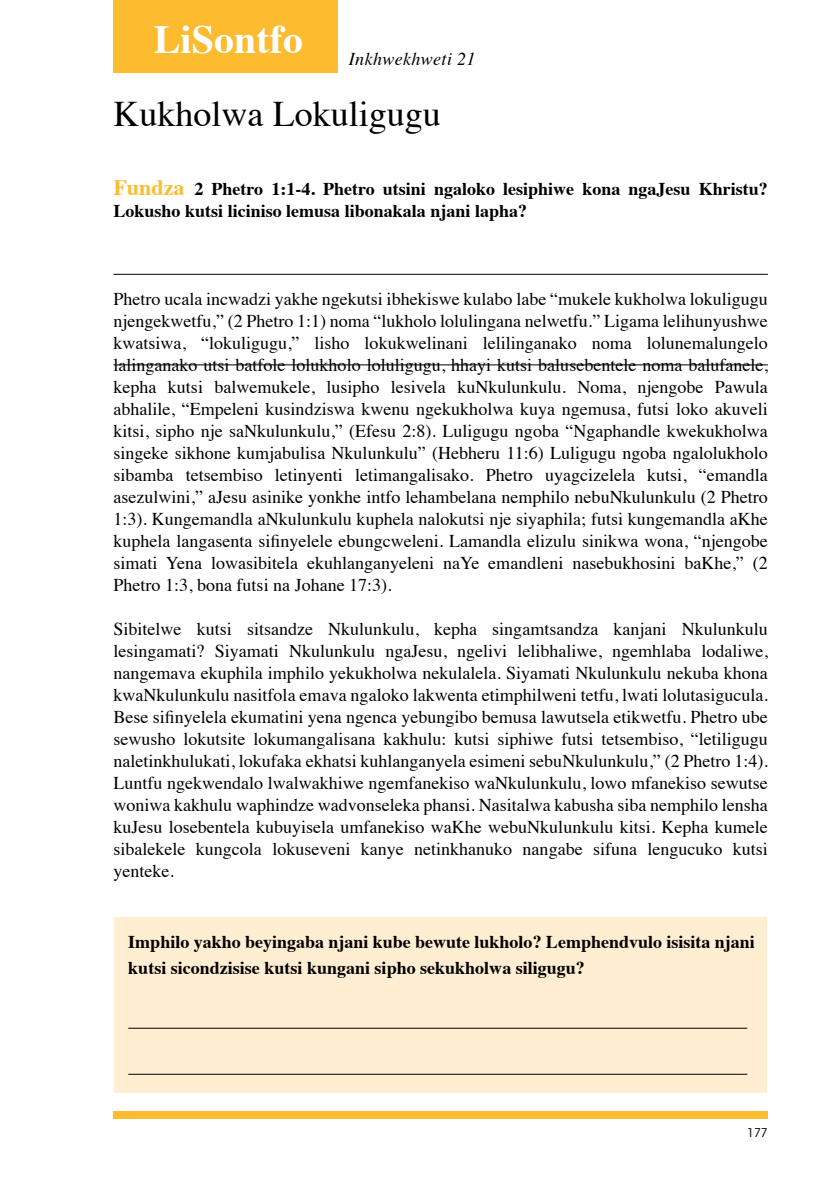
<style>
.page{position:relative;width:840px;height:1191px;background:#fff}
.page>*{position:absolute;margin:0;border:0;box-sizing:border-box;transform-origin:0 0}
.t1{font:700 40px "Times";color:#fff}
.t2{font:36px "Times";color:#000}
.t3{font:18px/22px "Times";color:#000;text-align:justify}
.t4{font:700 18px/22px "Times";color:#000}
.t5{font:italic 18px "Times";letter-spacing:.02em;color:#000}
.t6{font:12px "ITC Avant Garde Std";color:#000}
.s1{font-size:22px;color:#fdbb30}
</style>
<div class="page">
<div style="left:113px;top:1111px;width:654px;height:8px;background:#fdbb30"></div>
<div style="left:113px;top:0;width:225px;height:72px;background:#fdbb30"></div>
<hr style="left:113px;top:274px;width:654px;height:1px;background:#000">
<hr style="left:113px;top:364px;width:654px;height:1px;background:#000">
<div style="left:114px;top:917px;width:652px;height:175px;background:#ffeed2"></div>
<hr style="left:128px;top:1027px;width:618px;height:1px;background:#000">
<hr style="left:128px;top:1073px;width:618px;height:1px;background:#000">
<h1 class="t1" style="left:154px;top:1px;width:150px">LiSontfo</h1>
<p class="t5" style="left:349px;top:43px;width:128px">Inkhwekhweti 21</p>
<h2 class="t2" style="left:113px;top:80px;width:328px">Kukholwa Lokuligugu</h2>
<p class="t4" style="left:113px;top:176px;width:655px"><span class="s1">Fundza</span> 2 Phetro 1:1-4. Phetro utsini ngaloko lesiphiwe kona ngaJesu Khristu?<br>Lokusho kutsi liciniso lemusa libonakala njani lapha?</p>
<p class="t3" style="left:113px;top:286px;width:655px">Phetro ucala incwadzi yakhe ngekutsi ibhekiswe kulabo labe “mukele kukholwa lokuligugu njengekwetfu,” (2 Phetro 1:1) noma “lukholo lolulingana nelwetfu.” Ligama lelihunyushwe kwatsiwa, “lokuligugu,” lisho lokukwelinani lelilinganako noma lolunemalungelo lalinganako utsi batfole lolukholo loluligugu, hhayi kutsi balusebentele noma balufanele, kepha kutsi balwemukele, lusipho lesivela kuNkulunkulu. Noma, njengobe Pawula abhalile, “Empeleni kusindziswa kwenu ngekukholwa kuya ngemusa, futsi loko akuveli kitsi, sipho nje saNkulunkulu,” (Efesu 2:8). Luligugu ngoba “Ngaphandle kwekukholwa singeke sikhone kumjabulisa Nkulunkulu” (Hebheru 11:6) Luligugu ngoba ngalolukholo sibamba tetsembiso letinyenti letimangalisako. Phetro uyagcizelela kutsi, “emandla asezulwini,” aJesu asinike yonkhe intfo lehambelana nemphilo nebuNkulunkulu (2 Phetro 1:3). Kungemandla aNkulunkulu kuphela nalokutsi nje siyaphila; futsi kungemandla aKhe kuphela langasenta sifinyelele ebungcweleni. Lamandla elizulu sinikwa wona, “njengobe simati Yena lowasibitela ekuhlanganyeleni naYe emandleni nasebukhosini baKhe,” (2<br>Phetro 1:3, bona futsi na Johane 17:3).</p>
<p class="t3" style="left:113px;top:616px;width:655px">Sibitelwe kutsi sitsandze Nkulunkulu, kepha singamtsandza kanjani Nkulunkulu lesingamati? Siyamati Nkulunkulu ngaJesu, ngelivi lelibhaliwe, ngemhlaba lodaliwe, nangemava ekuphila imphilo yekukholwa nekulalela. Siyamati Nkulunkulu nekuba khona kwaNkulunkulu nasitfola emava ngaloko lakwenta etimphilweni tetfu, lwati lolutasigucula.<br>Bese sifinyelela ekumatini yena ngenca yebungibo bemusa lawutsela etikwetfu. Phetro ube sewusho lokutsite lokumangalisana kakhulu: kutsi siphiwe futsi tetsembiso, “letiligugu naletinkhulukati, lokufaka ekhatsi kuhlanganyela esimeni sebuNkulunkulu,” (2 Phetro 1:4).<br>Luntfu ngekwendalo lwalwakhiwe ngemfanekiso waNkulunkulu, lowo mfanekiso sewutse woniwa kakhulu waphindze wadvonseleka phansi. Nasitalwa kabusha siba nemphilo lensha kuJesu losebentela kubuyisela umfanekiso waKhe webuNkulunkulu kitsi. Kepha kumele sibalekele kungcola lokuseveni kanye netinkhanuko nangabe sifuna lengucuko kutsi yenteke.</p>
<p class="t4" style="left:128px;top:926px;width:627px;line-height:26px">Imphilo yakho beyingaba njani kube bewute lukholo? Lemphendvulo isisita njani kutsi sicondzisise kutsi kungani sipho sekukholwa siligugu?</p>
<p class="t6" style="left:746px;top:1125px;width:22px">177</p>
</div>
